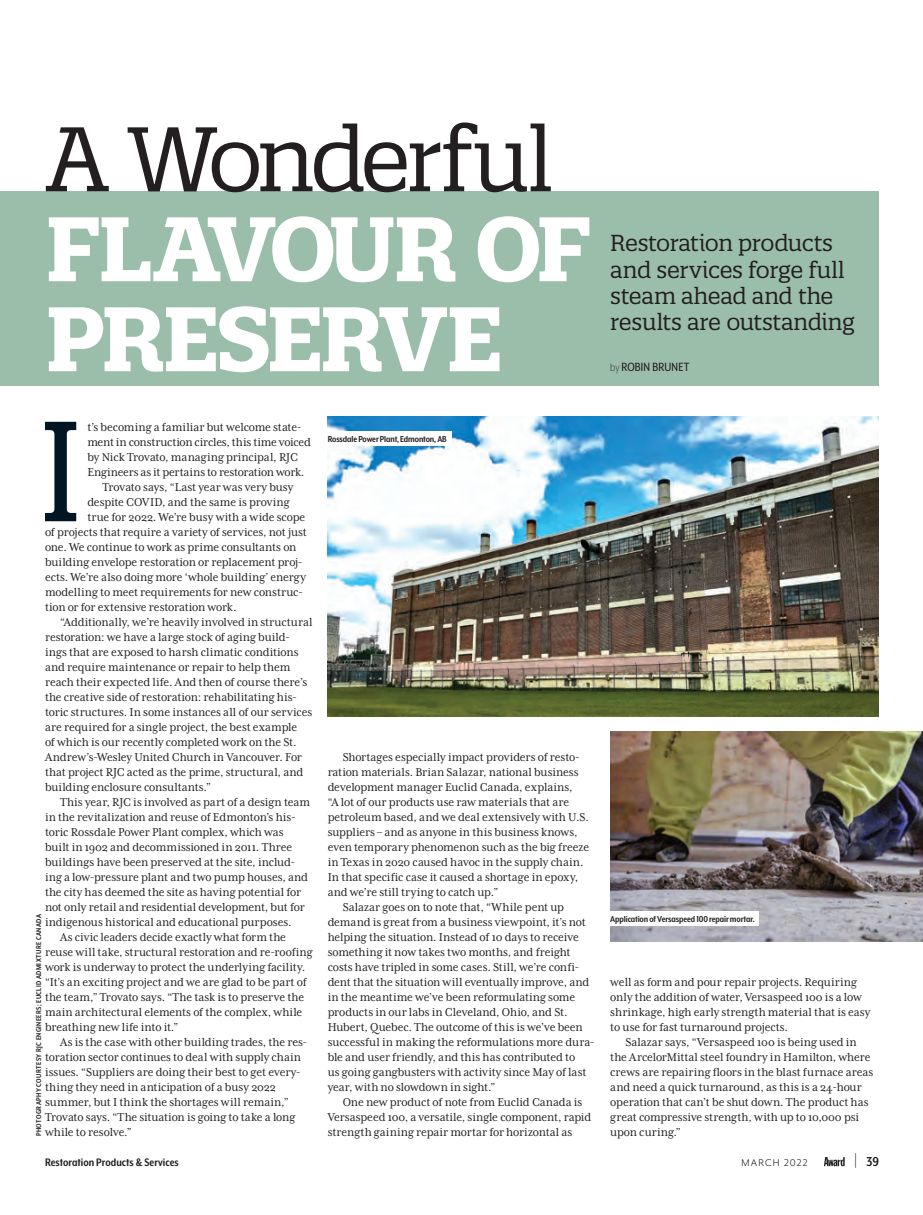
<style>
.page{position:relative;width:923px;height:1215px;background:#fff}
.page>*{position:absolute;margin:0;border:0;box-sizing:border-box;transform-origin:0 0}
.t1{font:138.12px "Quatro Slab";color:#011622}
.t2{font:700 88.75px/90px "Quatro Slab";letter-spacing:-.05em;color:#fff}
.t3{font:88.75px "Quatro Slab";letter-spacing:-.055em;color:#231f20}
.t4{font:22.5px/26.2px "Quatro Slab";letter-spacing:-.015em;color:#231f20}
.t5{font:700 15px "Mr Eaves XL Mod Nar OT";color:#231f20}
.t6{font:13.75px "Mr Eaves XL Mod Nar OT";letter-spacing:.015em;color:#231f20}
.t7{font:13.12px/15px "Mrs Eaves XL Serif Nar OT";letter-spacing:-.005em;color:#231f20}
.t8{font:700 12.5px "Mr Eaves XL Mod Nar OT";letter-spacing:.005em;color:#231f20}
.t9{font:11.25px "Mr Eaves XL Mod OT";letter-spacing:.11em;color:#231f20}
.t10{font:700 10px "Mr Eaves XL Mod Nar OT";letter-spacing:-.01em;color:#231f20}
.t11{font:700 8.12px "Mr Eaves XL Mod Nar OT";letter-spacing:.05em;color:#231f20}
.s1{font-weight:300;font-size:12.5px}
.s2{font-weight:400;font-size:18.75px}
</style>
<div class="page">
<div style="left:0;top:191px;width:879px;height:195px;background:#9abeaa"></div>
<img style="left:328px;top:416px;width:551px;height:300px">
<img style="left:610px;top:731px;width:312px;height:210px">
<div style="left:328px;top:431px;width:123px;height:15px;background:#fff"></div>
<div style="left:610px;top:911px;width:149px;height:15px;background:#fff"></div>
<svg style="left:824px;top:1157px;width:20px;height:9px"></svg>
<h2 class="t3" style="left:45px;top:104px;width:510px">A Wonderful</h2>
<h2 class="t2" style="left:45px;top:204px;width:548px">FLAVOUR OF<br>PRESERVE</h2>
<h3 class="t4" style="left:610px;top:230px;width:246px">Restoration products and services forge full steam ahead and the results are outstanding</h3>
<p class="t6" style="left:610px;top:360px;width:80px"><span class="s1">by</span> ROBIN BRUNET</p>
<h1 class="t1" style="left:38px;top:385px;width:47px">I</h1>
<p class="t7" style="left:87px;top:420px;width:216px">t’s becoming a familiar but welcome state-</p>
<p class="t7" style="left:87px;top:435px;width:225px">ment in construction circles, this time voiced</p>
<p class="t7" style="left:87px;top:450px;width:212px">by Nick Trovato, managing principal, RJC</p>
<p class="t7" style="left:87px;top:465px;width:218px">Engineers as it pertains to restoration work.</p>
<p class="t7" style="left:102px;top:480px;width:193px">Trovato says, “Last year was very busy</p>
<p class="t7" style="left:87px;top:495px;width:204px">despite COVID, and the same is proving</p>
<p class="t7" style="left:87px;top:510px;width:219px">true for 2022. We’re busy with a wide scope</p>
<p class="t7" style="left:45px;top:525px;width:263px">of projects that require a variety of services, not just</p>
<p class="t7" style="left:45px;top:540px;width:253px">one. We continue to work as prime consultants on</p>
<p class="t7" style="left:45px;top:555px;width:259px">building envelope restoration or replacement proj-</p>
<p class="t7" style="left:45px;top:570px;width:262px">ects. We’re also doing more ‘whole building’ energy</p>
<p class="t7" style="left:45px;top:585px;width:259px">modelling to meet requirements for new construc-</p>
<p class="t7" style="left:45px;top:600px;width:193px">tion or for extensive restoration work.</p>
<p class="t7" style="left:60px;top:615px;width:254px">“Additionally, we’re heavily involved in structural</p>
<p class="t7" style="left:45px;top:630px;width:246px">restoration: we have a large stock of aging build-</p>
<p class="t7" style="left:45px;top:645px;width:255px">ings that are exposed to harsh climatic conditions</p>
<p class="t7" style="left:45px;top:660px;width:247px">and require maintenance or repair to help them</p>
<p class="t7" style="left:45px;top:675px;width:264px">reach their expected life. And then of course there’s</p>
<p class="t7" style="left:45px;top:690px;width:253px">the creative side of restoration: rehabilitating his-</p>
<p class="t7" style="left:45px;top:705px;width:269px">toric structures. In some instances all of our services</p>
<p class="t7" style="left:45px;top:720px;width:254px">are required for a single project, the best example</p>
<p class="t7" style="left:45px;top:735px;width:253px">of which is our recently completed work on the St.</p>
<p class="t7" style="left:45px;top:750px;width:258px">Andrew’s-Wesley United Church in Vancouver. For</p>
<p class="t7" style="left:45px;top:765px;width:260px">that project RJC acted as the prime, structural, and</p>
<p class="t7" style="left:45px;top:780px;width:167px">building enclosure consultants.”</p>
<p class="t7" style="left:60px;top:795px;width:252px">This year, RJC is involved as part of a design team</p>
<p class="t7" style="left:45px;top:810px;width:252px">in the revitalization and reuse of Edmonton’s his-</p>
<p class="t7" style="left:45px;top:825px;width:240px">toric Rossdale Power Plant complex, which was</p>
<p class="t7" style="left:45px;top:840px;width:249px">built in 1902 and decommissioned in 2011. Three</p>
<p class="t7" style="left:45px;top:855px;width:252px">buildings have been preserved at the site, includ-</p>
<p class="t7" style="left:45px;top:870px;width:264px">ing a low-pressure plant and two pump houses, and</p>
<p class="t7" style="left:45px;top:885px;width:258px">the city has deemed the site as having potential for</p>
<p class="t7" style="left:45px;top:900px;width:261px">not only retail and residential development, but for</p>
<p class="t7" style="left:45px;top:915px;width:248px">indigenous historical and educational purposes.</p>
<p class="t7" style="left:60px;top:930px;width:227px">As civic leaders decide exactly what form the</p>
<p class="t7" style="left:45px;top:945px;width:269px">reuse will take, structural restoration and re-roofing</p>
<p class="t7" style="left:45px;top:960px;width:262px">work is underway to protect the underlying facility.</p>
<p class="t7" style="left:45px;top:975px;width:263px">“It’s an exciting project and we are glad to be part of</p>
<p class="t7" style="left:45px;top:990px;width:261px">the team,” Trovato says. “The task is to preserve the</p>
<p class="t7" style="left:45px;top:1005px;width:259px">main architectural elements of the complex, while</p>
<p class="t7" style="left:45px;top:1020px;width:135px">breathing new life into it.”</p>
<p class="t7" style="left:60px;top:1035px;width:249px">As is the case with other building trades, the res-</p>
<p class="t7" style="left:45px;top:1050px;width:257px">toration sector continues to deal with supply chain</p>
<p class="t7" style="left:45px;top:1065px;width:257px">issues. “Suppliers are doing their best to get every-</p>
<p class="t7" style="left:45px;top:1080px;width:232px">thing they need in anticipation of a busy 2022</p>
<p class="t7" style="left:45px;top:1095px;width:245px">summer, but I think the shortages will remain,”</p>
<p class="t7" style="left:45px;top:1110px;width:252px">Trovato says. “The situation is going to take a long</p>
<p class="t7" style="left:45px;top:1125px;width:88px">while to resolve.”</p>
<p class="t11" style="left:35px;top:1136px;width:224px;rotate:-90deg">PHOTOGRAPHY COURTESY RJC ENGINEERS; EUCLID ADMIXTURE CANADA</p>
<p class="t10" style="left:328px;top:434px;width:121px">Rossdale Power Plant, Edmonton, AB</p>
<p class="t7" style="left:343px;top:750px;width:239px">Shortages especially impact providers of resto-</p>
<p class="t7" style="left:327px;top:765px;width:252px">ration materials. Brian Salazar, national business</p>
<p class="t7" style="left:327px;top:780px;width:246px">development manager Euclid Canada, explains,</p>
<p class="t7" style="left:327px;top:795px;width:243px">“A lot of our products use raw materials that are</p>
<p class="t7" style="left:327px;top:810px;width:263px">petroleum based, and we deal extensively with U.S.</p>
<p class="t7" style="left:327px;top:825px;width:251px">suppliers – and as anyone in this business knows,</p>
<p class="t7" style="left:327px;top:840px;width:263px">even temporary phenomenon such as the big freeze</p>
<p class="t7" style="left:327px;top:855px;width:257px">in Texas in 2020 caused havoc in the supply chain.</p>
<p class="t7" style="left:327px;top:870px;width:252px">In that specific case it caused a shortage in epoxy,</p>
<p class="t7" style="left:327px;top:885px;width:172px">and we’re still trying to catch up.”</p>
<p class="t7" style="left:343px;top:900px;width:223px">Salazar goes on to note that, “While pent up</p>
<p class="t7" style="left:327px;top:915px;width:260px">demand is great from a business viewpoint, it’s not</p>
<p class="t7" style="left:327px;top:930px;width:253px">helping the situation. Instead of 10 days to receive</p>
<p class="t7" style="left:327px;top:945px;width:244px">something it now takes two months, and freight</p>
<p class="t7" style="left:327px;top:960px;width:253px">costs have tripled in some cases. Still, we’re confi-</p>
<p class="t7" style="left:327px;top:975px;width:263px">dent that the situation will eventually improve, and</p>
<p class="t7" style="left:327px;top:990px;width:249px">in the meantime we’ve been reformulating some</p>
<p class="t7" style="left:327px;top:1005px;width:241px">products in our labs in Cleveland, Ohio, and St.</p>
<p class="t7" style="left:327px;top:1020px;width:257px">Hubert, Quebec. The outcome of this is we’ve been</p>
<p class="t7" style="left:327px;top:1035px;width:268px">successful in making the reformulations more dura-</p>
<p class="t7" style="left:327px;top:1050px;width:249px">ble and user friendly, and this has contributed to</p>
<p class="t7" style="left:327px;top:1065px;width:260px">us going gangbusters with activity since May of last</p>
<p class="t7" style="left:327px;top:1080px;width:169px">year, with no slowdown in sight.”</p>
<p class="t7" style="left:343px;top:1095px;width:241px">One new product of note from Euclid Canada is</p>
<p class="t7" style="left:327px;top:1110px;width:265px">Versaspeed 100, a versatile, single component, rapid</p>
<p class="t7" style="left:327px;top:1125px;width:246px">strength gaining repair mortar for horizontal as</p>
<p class="t10" style="left:610px;top:914px;width:146px">Application of Versaspeed 100 repair mortar.</p>
<p class="t7" style="left:610px;top:975px;width:262px">well as form and pour repair projects. Requiring only the addition of water, Versaspeed 100 is a low shrinkage, high early strength material that is easy to use for fast turnaround projects.</p>
<p class="t7" style="left:610px;top:1035px;width:264px;text-indent:15px">Salazar says, “Versaspeed 100 is being used in the ArcelorMittal steel foundry in Hamilton, where crews are repairing floors in the blast furnace areas and need a quick turnaround, as this is a 24-hour operation that can’t be shut down. The product has great compressive strength, with up to 10,000 psi upon curing.”</p>
<p class="t8" style="left:45px;top:1156px;width:135px">Restoration Products &amp; Services</p>
<p class="t9" style="left:741px;top:1157px;width:68px">MARCH 2022</p>
<p class="t5" style="left:854px;top:1154px;width:26px"><span class="s2">|</span> 39</p>
</div>
